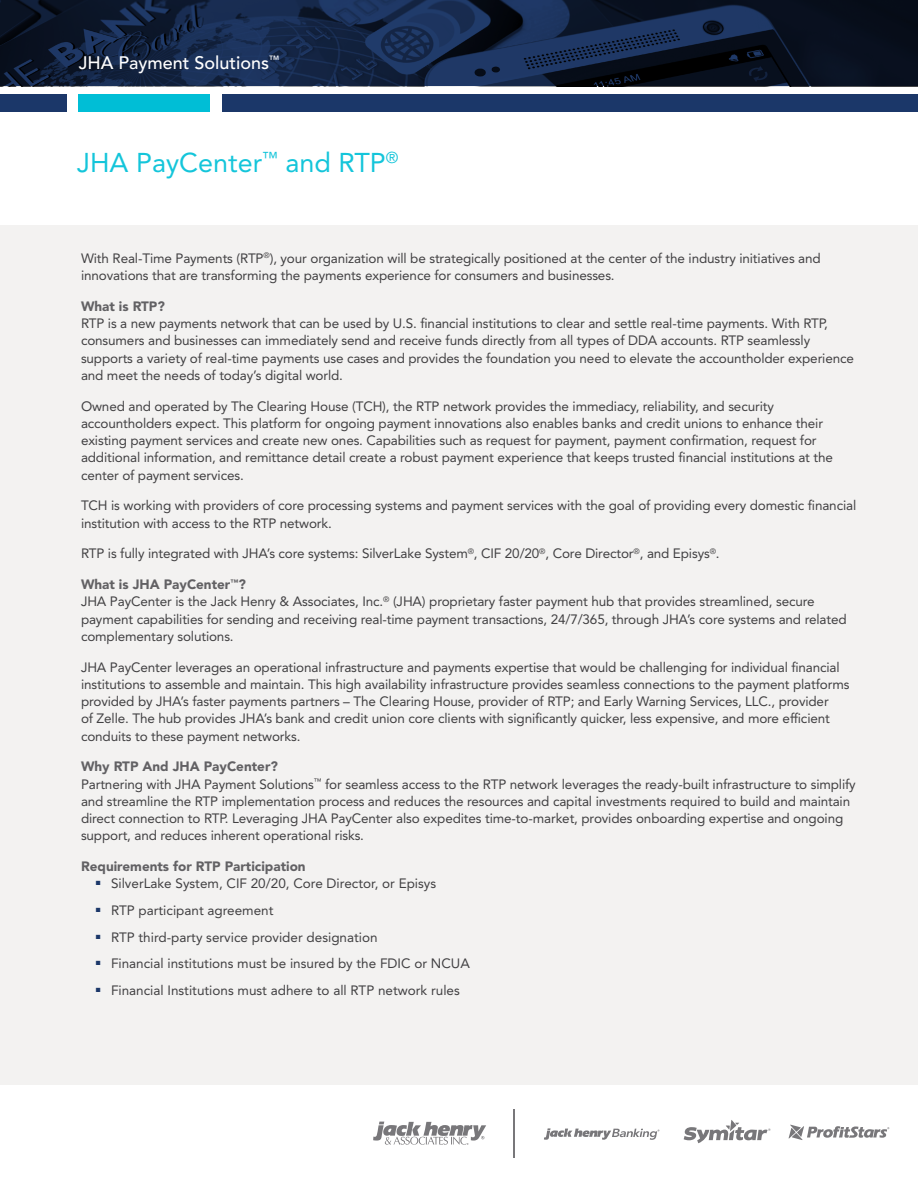
<style>
.page{position:relative;width:918px;height:1188px;background:#fff}
.page>*{position:absolute;margin:0;border:0;box-sizing:border-box;transform-origin:0 0}
.BODY_TEXT{font:27px "Avenir LT Std";color:#14c5da}
.SOLUTION_NAME{font:500 18px "Avenir LT Std";color:#fff}
.BODY_TEXT-2{font:13.5px/17.2px "Avenir LT Std";letter-spacing:-.01em;color:#414042}
.TEXT_-_SUBHEAD{font:900 13.5px "Avenir LT Std";color:#626164}
</style>
<div class="page">
<div style="left:0;top:225px;width:918px;height:860px;background:#f3f2f1"></div>
<div style="left:0;top:94px;width:68px;height:17px;background:#1b3769"></div>
<div style="left:79px;top:94px;width:131px;height:17px;background:#00bed6"></div>
<div style="left:222px;top:94px;width:696px;height:17px;background:#1b3769"></div>
<svg style="left:0;top:0;width:918px;height:86px;background:#11203b"></svg>
<svg style="left:544px;top:1128px;width:115px;height:12px"></svg>
<svg style="left:684px;top:1120px;width:87px;height:23px"></svg>
<svg style="left:373px;top:1122px;width:113px;height:23px"></svg>
<hr style="left:513px;top:1109px;width:1px;height:48px;background:#78777a">
<svg style="left:789px;top:1125px;width:100px;height:15px"></svg>
<p class="SOLUTION_NAME" style="left:79px;top:52px;width:202px">JHA Payment Solutions<sup>™</sup></p>
<p class="BODY_TEXT" style="left:77px;top:147px;width:323px">JHA PayCenter<sup>™</sup> and RTP<sup>®</sup></p>
<p class="BODY_TEXT-2" style="left:81px;top:250px;width:741px">With Real-Time Payments (RTP<sup>®</sup>), your organization will be strategically positioned at the center of the industry initiatives and innovations that are transforming the payments experience for consumers and businesses.</p>
<p class="TEXT_-_SUBHEAD" style="left:81px;top:298px;width:86px">What is RTP?</p>
<p class="BODY_TEXT-2" style="left:81px;top:315px;width:775px">RTP is a new payments network that can be used by U.S. financial institutions to clear and settle real-time payments. With RTP, consumers and businesses can immediately send and receive funds directly from all types of DDA accounts. RTP seamlessly supports a variety of real-time payments use cases and provides the foundation you need to elevate the accountholder experience and meet the needs of today’s digital world.</p>
<p class="BODY_TEXT-2" style="left:81px;top:397px;width:753px">Owned and operated by The Clearing House (TCH), the RTP network provides the immediacy, reliability, and security accountholders expect. This platform for ongoing payment innovations also enables banks and credit unions to enhance their existing payment services and create new ones. Capabilities such as request for payment, payment confirmation, request for additional information, and remittance detail create a robust payment experience that keeps trusted financial institutions at the center of payment services.</p>
<p class="BODY_TEXT-2" style="left:81px;top:497px;width:777px">TCH is working with providers of core processing systems and payment services with the goal of providing every domestic financial institution with access to the RTP network.</p>
<p class="BODY_TEXT-2" style="left:81px;top:545px;width:640px">RTP is fully integrated with JHA’s core systems: SilverLake System<sup>®</sup>, CIF 20/20<sup>®</sup>, Core Director<sup>®</sup>, and Episys<sup>®</sup>.</p>
<p class="TEXT_-_SUBHEAD" style="left:81px;top:576px;width:166px">What is JHA PayCenter<sup>™</sup>?</p>
<p class="BODY_TEXT-2" style="left:81px;top:593px;width:767px">JHA PayCenter is the Jack Henry &amp; Associates, Inc.<sup>®</sup> (JHA) proprietary faster payment hub that provides streamlined, secure payment capabilities for sending and receiving real-time payment transactions, 24/7/365, through JHA’s core systems and related complementary solutions.</p>
<p class="BODY_TEXT-2" style="left:81px;top:658px;width:770px">JHA PayCenter leverages an operational infrastructure and payments expertise that would be challenging for individual financial institutions to assemble and maintain. This high availability infrastructure provides seamless connections to the payment platforms provided by JHA’s faster payments partners – The Clearing House, provider of RTP; and Early Warning Services, LLC., provider<br>of Zelle. The hub provides JHA’s bank and credit union core clients with significantly quicker, less expensive, and more efficient conduits to these payment networks.</p>
<p class="TEXT_-_SUBHEAD" style="left:81px;top:758px;width:199px">Why RTP And JHA PayCenter?</p>
<p class="BODY_TEXT-2" style="left:81px;top:775px;width:776px">Partnering with JHA Payment Solutions<sup>™</sup> for seamless access to the RTP network leverages the ready-built infrastructure to simplify and streamline the RTP implementation process and reduces the resources and capital investments required to build and maintain direct connection to RTP. Leveraging JHA PayCenter also expedites time-to-market, provides onboarding expertise and ongoing support, and reduces inherent operational risks.</p>
<p class="TEXT_-_SUBHEAD" style="left:81px;top:858px;width:226px">Requirements for RTP Participation</p>
<p class="BODY_TEXT-2" style="left:96px;top:875px;width:342px"><sup>■</sup> SilverLake System, CIF 20/20, Core Director, or Episys</p>
<p class="BODY_TEXT-2" style="left:96px;top:902px;width:179px"><sup>■</sup> RTP participant agreement</p>
<p class="BODY_TEXT-2" style="left:96px;top:929px;width:283px"><sup>■</sup> RTP third-party service provider designation</p>
<p class="BODY_TEXT-2" style="left:96px;top:955px;width:375px"><sup>■</sup> Financial institutions must be insured by the FDIC or NCUA</p>
<p class="BODY_TEXT-2" style="left:96px;top:982px;width:365px"><sup>■</sup> Financial Institutions must adhere to all RTP network rules</p>
</div>
